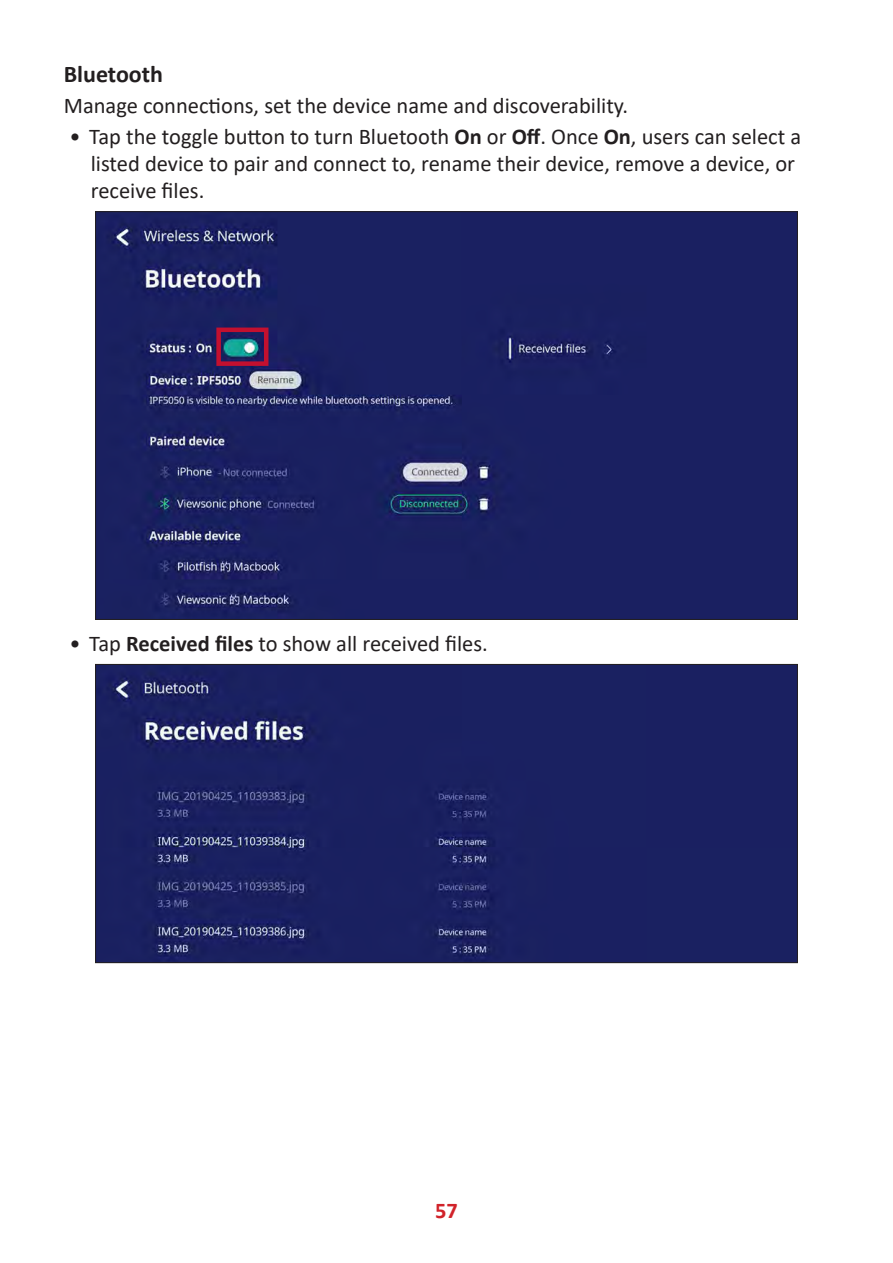
<style>
.page{position:relative;width:893px;height:1263px;background:#fff}
.page>*{position:absolute;margin:0;border:0;box-sizing:border-box;transform-origin:0 0}
.t1{font:700 24px "Calibri";color:#231f20}
.Body{font:22.5px/27px "Calibri";color:#231f20}
.t2{font:700 22.5px "Calibri";color:#d1232a}
.s1{font-weight:700}
</style>
<div class="page">
<img style="left:97px;top:213px;width:699px;height:405px">
<div style="left:216px;top:328px;width:52px;height:38px;border:4px solid #c3102f"></div>
<img style="left:97px;top:666px;width:699px;height:295px">
<p class="t1" style="left:64px;top:57px;width:101px">Bluetooth</p>
<p class="Body" style="left:64px;top:91px;width:566px">Manage connections, set the device name and discoverability.</p>
<p class="Body" style="left:91px;top:123px;width:712px;text-indent:-21px">• Tap the toggle button to turn Bluetooth <span class="s1">On</span> or <span class="s1">Off</span>. Once <span class="s1">On</span>, users can select a listed device to pair and connect to, rename their device, remove a device, or receive files.</p>
<p class="Body" style="left:70px;top:629px;width:420px">• Tap <span class="s1">Received files</span> to show all received files.</p>
<p class="t2" style="left:435px;top:1194px;width:24px">57</p>
</div>
